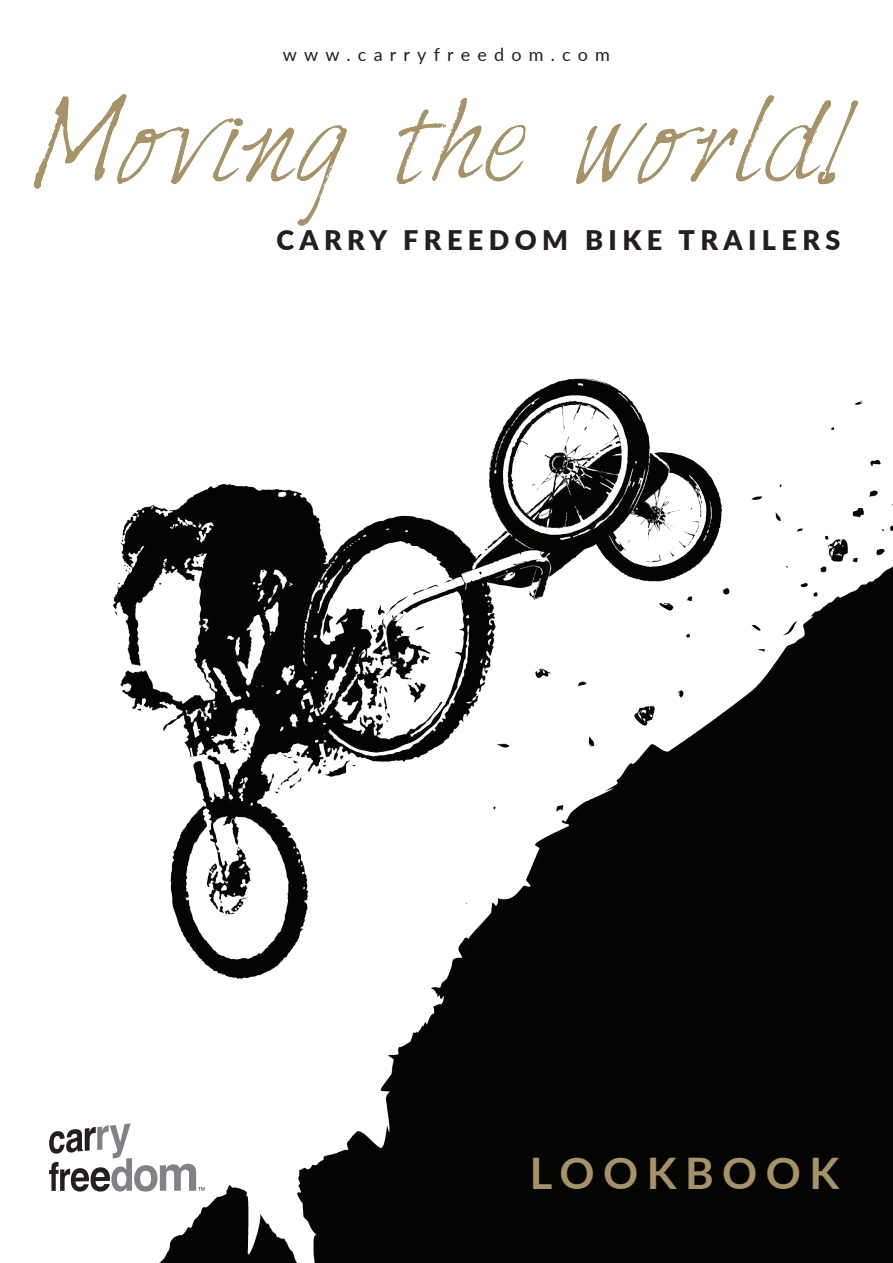
<style>
.page{position:relative;width:893px;height:1263px;background:#fff}
.page>*{position:absolute;margin:0;border:0;box-sizing:border-box;transform-origin:0 0}
.Front_Page_Header{font:100.5px "Harabara Hand";letter-spacing:-.03em;color:#a79267}
.H2__Center{font:700 43.5px "Lato";letter-spacing:.195em;color:#a79267}
.t1{font:900 27px "Lato";letter-spacing:.2em;color:#231f20}
.t2{font:18px "Lato";letter-spacing:.4em;color:#231f20}
</style>
<div class="page">
<img style="left:77px;top:378px;width:816px;height:885px">
<svg style="left:49px;top:1123px;width:156px;height:68px"></svg>
<p class="t2" style="left:283px;top:41px;width:329px">www.carryfreedom.com</p>
<p class="Front_Page_Header" style="left:34px;top:88px;width:826px">Moving the world!</p>
<p class="t1" style="left:276px;top:219px;width:566px">CARRY FREEDOM BIKE TRAILERS</p>
<p class="H2__Center" style="left:530px;top:1141px;width:311px">LOOKBOOK</p>
</div>
